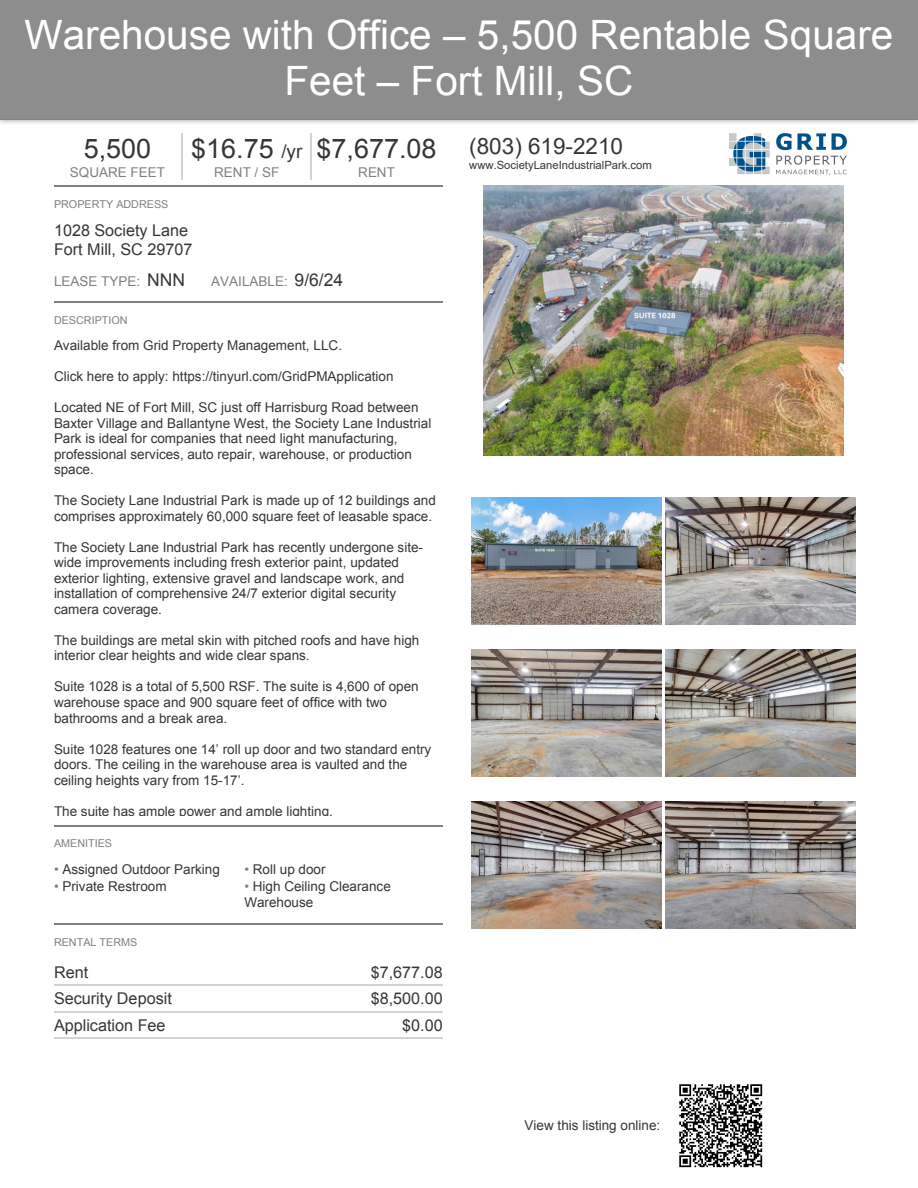
<style>
.page{position:relative;width:918px;height:1188px;background:#fff}
.page>*{position:absolute;margin:0;border:0;box-sizing:border-box;transform-origin:0 0}
.t1{font:40.5px/46.5px "Arial";color:#fff;text-align:center}
.t2{font:27px "Arial";color:#363636}
.t3{font:22.5px "Arial";color:#363636}
.t4{font:16.2px/18.6px "Arial";color:#363636}
.t5{font:13.5px/15.5px "Arial";color:#363636}
.t6{font:13.5px "Arial";color:#808080}
.t7{font:11.25px "Arial";color:#363636}
.t8{font:10.8px "Arial";color:#808080}
.s1{font-size:18.9px}
.s2{font-size:17.55px;color:#363636}
.s3{color:#808080}
</style>
<div class="page">
<div style="left:0;top:0;width:918px;height:120px;background:#8d8d8d"></div>
<hr style="left:181px;top:133px;width:1px;height:47px;background:#d3d3d3">
<hr style="left:310px;top:133px;width:2px;height:47px;background:#d3d3d3">
<img style="left:729px;top:133px;width:117px;height:41px">
<hr style="left:54px;top:185px;width:389px;height:2px;background:#808080">
<hr style="left:54px;top:301px;width:389px;height:2px;background:#808080">
<hr style="left:54px;top:825px;width:389px;height:1px;background:#808080">
<hr style="left:54px;top:923px;width:389px;height:2px;background:#808080">
<hr style="left:54px;top:985px;width:389px;height:1px;background:#d3d3d3">
<hr style="left:54px;top:1011px;width:389px;height:1px;background:#d3d3d3">
<hr style="left:54px;top:1038px;width:389px;height:1px;background:#d3d3d3">
<img style="left:483px;top:185px;width:360px;height:270px">
<img style="left:471px;top:498px;width:191px;height:127px">
<img style="left:665px;top:498px;width:191px;height:127px">
<img style="left:471px;top:650px;width:191px;height:126px">
<img style="left:665px;top:650px;width:191px;height:127px">
<img style="left:471px;top:802px;width:191px;height:127px">
<img style="left:665px;top:802px;width:191px;height:127px">
<img style="left:679px;top:1084px;width:84px;height:84px">
<h1 class="t1" style="left:24px;top:11px;width:870px">Warehouse with Office – 5,500 Rentable Square<br>Feet – Fort Mill, SC</h1>
<h2 class="t2" style="left:84px;top:134px;width:69px">5,500</h2>
<p class="t6" style="left:70px;top:164px;width:97px">SQUARE FEET</p>
<h2 class="t2" style="left:191px;top:134px;width:113px">$16.75 <span class="s1">/yr</span></h2>
<p class="t6" style="left:214px;top:164px;width:67px">RENT / SF</p>
<h2 class="t2" style="left:317px;top:134px;width:122px">$7,677.08</h2>
<p class="t6" style="left:358px;top:164px;width:38px">RENT</p>
<h3 class="t3" style="left:469px;top:134px;width:155px">(803) 619-2210</h3>
<p class="t7" style="left:469px;top:159px;width:184px">www.SocietyLaneIndustrialPark.com</p>
<p class="t8" style="left:54px;top:198px;width:116px">PROPERTY ADDRESS</p>
<p class="t4" style="left:54px;top:221px;width:140px">1028 Society Lane<br>Fort Mill, SC 29707</p>
<p class="t6" style="left:54px;top:274px;width:133px">LEASE TYPE: <span class="s2">NNN</span></p>
<p class="t6" style="left:211px;top:274px;width:134px">AVAILABLE: <span class="s2">9/6/24</span></p>
<p class="t8" style="left:54px;top:314px;width:75px">DESCRIPTION</p>
<p class="t5" style="left:54px;top:338px;width:290px">Available from Grid Property Management, LLC.</p>
<p class="t5" style="left:54px;top:369px;width:341px">Click here to apply: https://tinyurl.com/GridPMApplication</p>
<p class="t5" style="left:54px;top:400px;width:379px">Located NE of Fort Mill, SC just off Harrisburg Road between Baxter Village and Ballantyne West, the Society Lane Industrial Park is ideal for companies that need light manufacturing, professional services, auto repair, warehouse, or production space.</p>
<p class="t5" style="left:54px;top:493px;width:383px">The Society Lane Industrial Park is made up of 12 buildings and comprises approximately 60,000 square feet of leasable space.</p>
<p class="t5" style="left:54px;top:539px;width:371px">The Society Lane Industrial Park has recently undergone site&shy;wide improvements including fresh exterior paint, updated exterior lighting, extensive gravel and landscape work, and installation of comprehensive 24/7 exterior digital security camera coverage.</p>
<p class="t5" style="left:54px;top:632px;width:367px">The buildings are metal skin with pitched roofs and have high interior clear heights and wide clear spans.</p>
<p class="t5" style="left:54px;top:679px;width:366px">Suite 1028 is a total of 5,500 RSF. The suite is 4,600 of open warehouse space and 900 square feet of office with two bathrooms and a break area.</p>
<p class="t5" style="left:54px;top:741px;width:379px">Suite 1028 features one 14’ roll up door and two standard entry doors. The ceiling in the warehouse area is vaulted and the ceiling heights vary from 15-17’.</p>
<p class="t5" style="left:54px;top:803px;width:280px">The suite has ample power and ample lighting.</p>
<p class="t8" style="left:54px;top:838px;width:60px">AMENITIES</p>
<p class="t5" style="left:54px;top:861px;width:167px"><span class="s3">•</span> Assigned Outdoor Parking</p>
<p class="t5" style="left:54px;top:879px;width:114px"><span class="s3">•</span> Private Restroom</p>
<p class="t5" style="left:244px;top:861px;width:83px"><span class="s3">•</span> Roll up door</p>
<p class="t5" style="left:244px;top:879px;width:148px"><span class="s3">•</span> High Ceiling Clearance<br>Warehouse</p>
<p class="t8" style="left:54px;top:936px;width:85px">RENTAL TERMS</p>
<p class="t4" style="left:54px;top:963px;width:36px">Rent</p>
<p class="t4" style="left:371px;top:963px;width:74px">$7,677.08</p>
<p class="t4" style="left:54px;top:989px;width:119px">Security Deposit</p>
<p class="t4" style="left:371px;top:989px;width:74px">$8,500.00</p>
<p class="t4" style="left:54px;top:1016px;width:113px">Application Fee</p>
<p class="t4" style="left:402px;top:1016px;width:42px">$0.00</p>
<p class="t5" style="left:525px;top:1117px;width:137px">View this listing online:</p>
</div>
